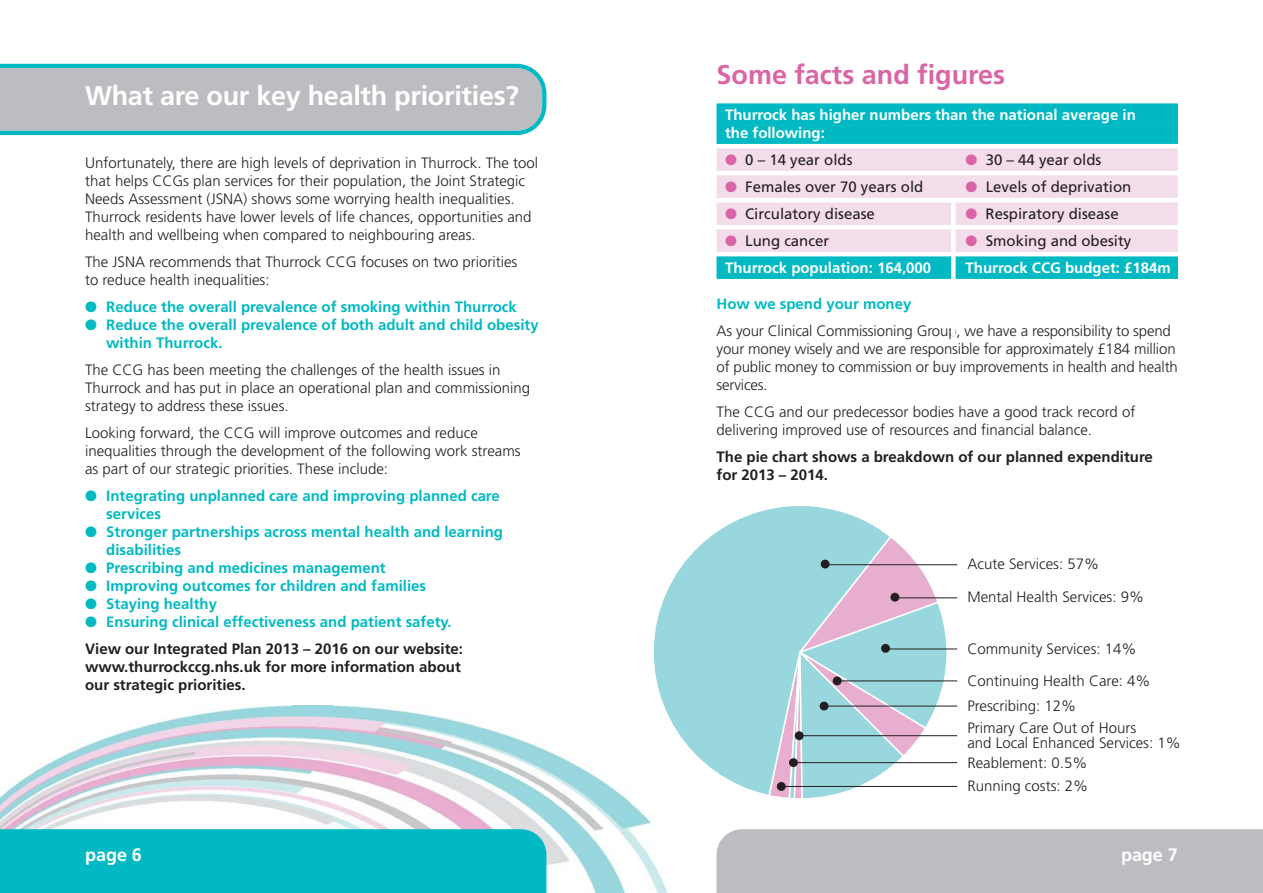
<style>
.page{position:relative;width:1263px;height:893px;background:#fff}
.page>*{position:absolute;margin:0;border:0;box-sizing:border-box;transform-origin:0 0}
.t1{font:700 27px "Frutiger";letter-spacing:-.01em;color:#fff}
.t2{font:700 27px "Frutiger";color:#d964a6}
.t3{font:700 18px "Frutiger";color:#fff}
.t4{font:300 15px/18px "Frutiger";color:#231f20}
.t5{font:700 15px/18px "Frutiger";color:#00b9c3}
.t6{font:15px "Frutiger";color:#231f20}
.t7{font:700 15px/18px "Frutiger";color:#231f20}
.t8{font:700 15px/18px "Frutiger";color:#fff}
.s1{color:#231f20}
.s2{color:#d964a6}
</style>
<div class="page">
<img style="left:0;top:706px;width:668px;height:187px">
<div style="left:716px;top:103px;width:462px;height:23px;background:#00b9c3"></div>
<div style="left:716px;top:126px;width:462px;height:18px;background:#00b9c3"></div>
<div style="left:716px;top:148px;width:462px;height:23px;background:#f4ddeb"></div>
<div style="left:716px;top:175px;width:462px;height:23px;background:#f4ddeb"></div>
<div style="left:716px;top:202px;width:462px;height:23px;background:#f4ddeb"></div>
<div style="left:716px;top:229px;width:462px;height:23px;background:#f4ddeb"></div>
<div style="left:716px;top:256px;width:462px;height:23px;background:#00b9c3"></div>
<div style="left:0;top:829px;width:546px;height:64px;background:#00b9c3"></div>
<div style="left:716px;top:829px;width:547px;height:64px;background:#bbbdc0"></div>
<svg style="left:0;top:64px;width:546px;height:71px;background:#a5bdc0"></svg>
<svg style="left:783px;top:539px;width:170px;height:260px"></svg>
<svg style="left:639px;top:506px;width:254px;height:291px"></svg>
<hr style="left:885px;top:649px;width:72px;height:1px;background:#231f20">
<hr style="left:824px;top:706px;width:133px;height:1px;background:#231f20">
<div style="left:881px;top:644px;width:9px;height:9px;background:#231f20;border-radius:50%"></div>
<hr style="left:894px;top:597px;width:63px;height:1px;background:#231f20">
<div style="left:890px;top:593px;width:9px;height:9px;background:#231f20;border-radius:50%"></div>
<hr style="left:824px;top:564px;width:133px;height:1px;background:#231f20">
<div style="left:821px;top:560px;width:8px;height:8px;background:#231f20;border-radius:50%"></div>
<div style="left:820px;top:702px;width:8px;height:8px;background:#231f20;border-radius:50%"></div>
<hr style="left:837px;top:680px;width:120px;height:1px;background:#231f20">
<div style="left:833px;top:676px;width:8px;height:9px;background:#231f20;border-radius:50%"></div>
<hr style="left:799px;top:735px;width:158px;height:1px;background:#231f20">
<div style="left:795px;top:731px;width:9px;height:9px;background:#231f20;border-radius:50%"></div>
<hr style="left:793px;top:762px;width:164px;height:1px;background:#231f20">
<div style="left:789px;top:758px;width:9px;height:9px;background:#231f20;border-radius:50%"></div>
<hr style="left:781px;top:786px;width:176px;height:1px;background:#231f20">
<div style="left:777px;top:782px;width:9px;height:9px;background:#231f20;border-radius:50%"></div>
<div style="left:951px;top:201px;width:5px;height:135px;background:#fff"></div>
<h1 class="t1" style="left:85px;top:85px;width:435px">What are our key health priorities?</h1>
<p class="t4" style="left:85px;top:155px;width:455px">Unfortunately, there are high levels of deprivation in Thurrock. The tool that helps CCGs plan services for their population, the Joint Strategic Needs Assessment (JSNA) shows some worrying health inequalities.<br>Thurrock residents have lower levels of life chances, opportunities and health and wellbeing when compared to neighbouring areas.</p>
<p class="t4" style="left:85px;top:254px;width:434px">The JSNA recommends that Thurrock CCG focuses on two priorities to reduce health inequalities:</p>
<p class="t5" style="left:85px;top:299px;width:433px">● Reduce the overall prevalence of smoking within Thurrock</p>
<p class="t5" style="left:106px;top:317px;width:434px;text-indent:-21px">● Reduce the overall prevalence of both adult and child obesity within Thurrock.</p>
<p class="t4" style="left:85px;top:362px;width:447px">The CCG has been meeting the challenges of the health issues in<br>Thurrock and has put in place an operational plan and commissioning strategy to address these issues.</p>
<p class="t4" style="left:85px;top:425px;width:437px">Looking forward, the CCG will improve outcomes and reduce inequalities through the development of the following work streams as part of our strategic priorities. These include:</p>
<p class="t5" style="left:106px;top:488px;width:395px;text-indent:-21px">● Integrating unplanned care and improving planned care services</p>
<p class="t5" style="left:106px;top:524px;width:398px;text-indent:-21px">● Stronger partnerships across mental health and learning disabilities</p>
<p class="t5" style="left:85px;top:560px;width:302px">● Prescribing and medicines management</p>
<p class="t5" style="left:85px;top:578px;width:343px">● Improving outcomes for children and families</p>
<p class="t5" style="left:85px;top:596px;width:133px">● Staying healthy</p>
<p class="t5" style="left:85px;top:609px;width:380px;line-height:27px">● Ensuring clinical effectiveness and patient safety.<br><span class="s1">View our Integrated Plan 2013 – 2016 on our website:</span></p>
<p class="t7" style="left:85px;top:659px;width:377px">www.thurrockccg.nhs.uk for more information about our strategic priorities.</p>
<h1 class="t2" style="left:716px;top:64px;width:290px">Some facts and figures</h1>
<p class="t8" style="left:725px;top:106px;width:412px">Thurrock has higher numbers than the national average in the following:</p>
<p class="t6" style="left:725px;top:153px;width:129px"><span class="s2">●</span> 0 – 14 year olds</p>
<p class="t6" style="left:965px;top:153px;width:137px"><span class="s2">●</span> 30 – 44 year olds</p>
<p class="t6" style="left:725px;top:180px;width:200px"><span class="s2">●</span> Females over 70 years old</p>
<p class="t6" style="left:965px;top:180px;width:167px"><span class="s2">●</span> Levels of deprivation</p>
<p class="t6" style="left:725px;top:207px;width:151px"><span class="s2">●</span> Circulatory disease</p>
<p class="t6" style="left:965px;top:207px;width:155px"><span class="s2">●</span> Respiratory disease</p>
<p class="t6" style="left:725px;top:234px;width:106px"><span class="s2">●</span> Lung cancer</p>
<p class="t6" style="left:965px;top:234px;width:167px"><span class="s2">●</span> Smoking and obesity</p>
<p class="t8" style="left:725px;top:259px;width:208px">Thurrock population: 164,000</p>
<p class="t8" style="left:965px;top:259px;width:207px">Thurrock CCG budget: £184m</p>
<p class="t5" style="left:716px;top:295px;width:196px">How we spend your money</p>
<p class="t4" style="left:716px;top:322px;width:463px">As your Clinical Commissioning Group, we have a responsibility to spend your money wisely and we are responsible for approximately £184 million of public money to commission or buy improvements in health and health services.</p>
<p class="t4" style="left:716px;top:403px;width:420px">The CCG and our predecessor bodies have a good track record of delivering improved use of resources and financial balance.</p>
<p class="t7" style="left:716px;top:448px;width:438px">The pie chart shows a breakdown of our planned expenditure for 2013 – 2014.</p>
<p class="t4" style="left:967px;top:556px;width:133px">Acute Services: 57%</p>
<p class="t4" style="left:967px;top:589px;width:178px">Mental Health Services: 9%</p>
<p class="t4" style="left:967px;top:634px;width:185px;line-height:31.3px">Community Services: 14%<br>Continuing Health Care: 4%</p>
<p class="t4" style="left:967px;top:696px;width:170px;line-height:22px">Prescribing: 12%<br>Primary Care Out of Hours</p>
<p class="t4" style="left:967px;top:734px;width:215px;line-height:20.2px">and Local Enhanced Services: 1%<br>Reablement: 0.5%</p>
<p class="t4" style="left:967px;top:778px;width:122px">Running costs: 2%</p>
<p class="t3" style="left:85px;top:848px;width:58px">page 6</p>
<p class="t3" style="left:1121px;top:848px;width:58px">page 7</p>
</div>
